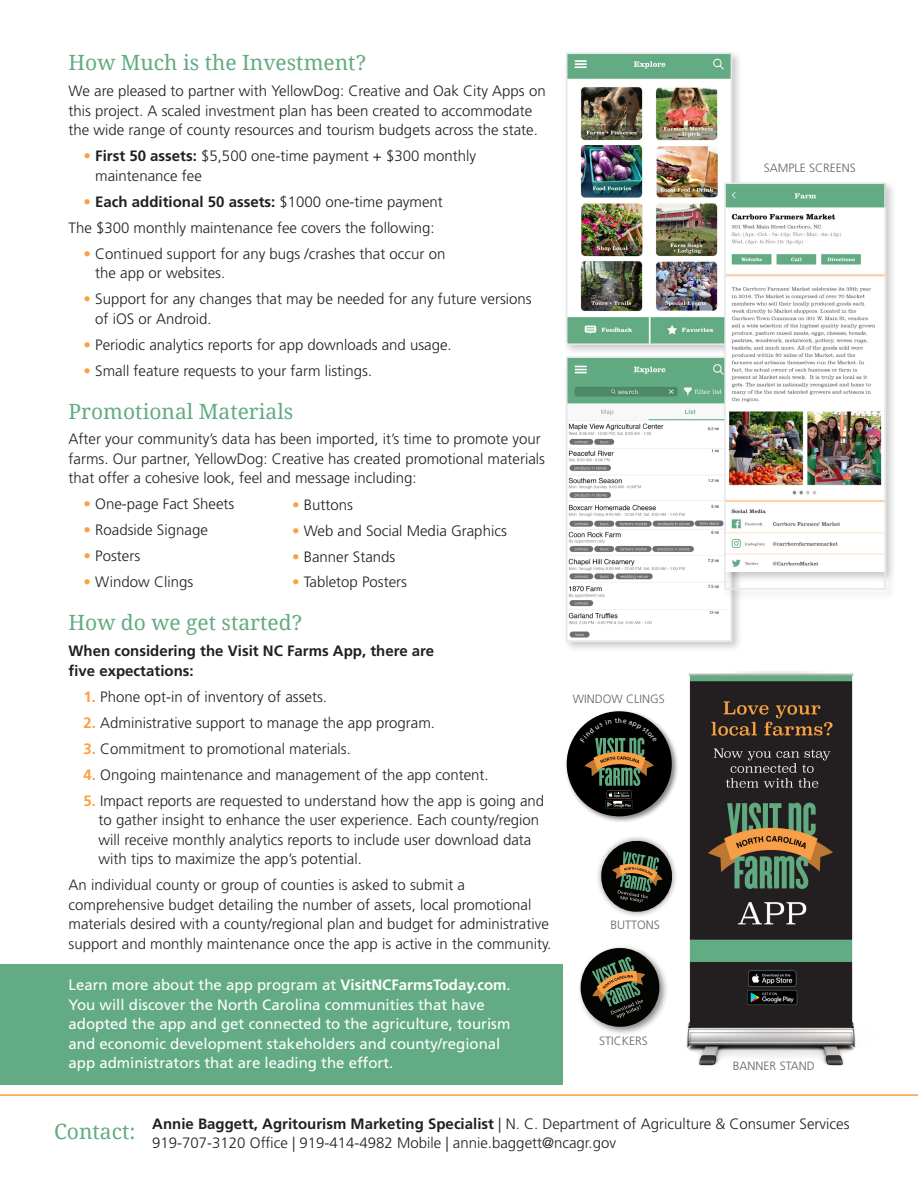
<style>
.page{position:relative;width:918px;height:1188px;background:#fff}
.page>*{position:absolute;margin:0;border:0;box-sizing:border-box;transform-origin:0 0}
.t1{font:21px "Droid Serif";color:#62ab82}
.t2{font:300 15px/19.5px "Frutiger LT Std";color:#231f20}
.t3{font:15px/19.5px "Frutiger LT Std";color:#fff}
.t4{font:700 15px/19.5px "Frutiger LT Std";color:#231f20}
.t5{font:300 12px "Frutiger LT Std";color:#636366}
.s1{color:#fda044}
.s2{font-weight:700}
.s3{font-weight:300;color:#fda044}
.s4{font-weight:300}
.s5{font-weight:700;color:#fda044}
</style>
<div class="page">
<div style="left:563px;top:50px;width:180px;height:305px;background:#353434;opacity:.25"></div>
<img style="left:569px;top:56px;width:160px;height:286px">
<div style="left:566px;top:53px;width:166px;height:292px;border:2px solid #e6e7e9"></div>
<div style="left:563px;top:354px;width:180px;height:298px;background:#353434;opacity:.25"></div>
<img style="left:569px;top:359px;width:160px;height:280px">
<div style="left:566px;top:356px;width:166px;height:286px;border:2px solid #e6e7e9"></div>
<img style="left:686px;top:671px;width:170px;height:395px">
<div style="left:577px;top:945px;width:92px;height:91px;background:#231f20;opacity:.55"></div>
<svg style="left:577px;top:945px;width:88px;height:87px"></svg>
<hr style="left:0;top:1094px;width:918px;height:2px;background:#f89f46">
<div style="left:0;top:964px;width:563px;height:121px;background:#62ab84"></div>
<svg style="left:598px;top:838px;width:77px;height:77px"></svg>
<div style="left:564px;top:709px;width:115px;height:114px;background:#231f20;opacity:.55"></div>
<div style="left:567px;top:711px;width:105px;height:105px;background:#000;border-radius:50%"></div>
<div style="left:722px;top:180px;width:174px;height:420px;background:#353434;opacity:.25"></div>
<img style="left:727px;top:186px;width:156px;height:386px">
<div style="left:724px;top:183px;width:162px;height:407px;border:2px solid #e6e7e9"></div>
<svg style="left:580px;top:718px;width:77px;height:91px"></svg>
<p class="t1" style="left:69px;top:48px;width:299px">How Much is the Investment?</p>
<p class="t2" style="left:69px;top:81px;width:479px">We are pleased to partner with YellowDog: Creative and Oak City Apps on this project. A scaled investment plan has been created to accommodate the wide range of county resources and tourism budgets across the state.</p>
<p class="t2" style="left:95px;top:146px;width:382px;text-indent:-12px"><span class="s1">•</span> <span class="s2">First 50 assets:</span> $5,500 one-time payment + $300 monthly maintenance fee</p>
<p class="t4" style="left:84px;top:192px;width:361px"><span class="s3">•</span> Each additional 50 assets: <span class="s4">$1000 one-time payment</span></p>
<p class="t2" style="left:69px;top:218px;width:367px">The $300 monthly maintenance fee covers the following:</p>
<p class="t2" style="left:95px;top:244px;width:352px;text-indent:-12px"><span class="s1">•</span> Continued support for any bugs /crashes that occur on the app or websites.</p>
<p class="t2" style="left:95px;top:289px;width:438px;text-indent:-12px"><span class="s1">•</span> Support for any changes that may be needed for any future versions of iOS or Android.</p>
<p class="t2" style="left:84px;top:335px;width:370px"><span class="s1">•</span> Periodic analytics reports for app downloads and usage.</p>
<p class="t2" style="left:84px;top:361px;width:290px"><span class="s1">•</span> Small feature requests to your farm listings.</p>
<p class="t1" style="left:69px;top:397px;width:226px">Promotional Materials</p>
<p class="t2" style="left:69px;top:430px;width:478px">After your community’s data has been imported, it’s time to promote your farms. Our partner, YellowDog: Creative has created promotional materials that offer a cohesive look, feel and message including:</p>
<p class="t2" style="left:84px;top:495px;width:152px"><span class="s1">•</span> One-page Fact Sheets</p>
<p class="t2" style="left:84px;top:521px;width:126px"><span class="s1">•</span> Roadside Signage</p>
<p class="t2" style="left:84px;top:547px;width:58px"><span class="s1">•</span> Posters</p>
<p class="t2" style="left:84px;top:573px;width:111px"><span class="s1">•</span> Window Clings</p>
<p class="t1" style="left:69px;top:608px;width:235px">How do we get started?</p>
<p class="t4" style="left:69px;top:642px;width:367px">When considering the Visit NC Farms App, there are five expectations:</p>
<p class="t2" style="left:84px;top:687px;width:245px"><span class="s5">1.</span> Phone opt-in of inventory of assets.</p>
<p class="t2" style="left:84px;top:713px;width:353px"><span class="s5">2.</span> Administrative support to manage the app program.</p>
<p class="t2" style="left:84px;top:739px;width:269px"><span class="s5">3.</span> Commitment to promotional materials.</p>
<p class="t2" style="left:84px;top:765px;width:407px"><span class="s5">4.</span> Ongoing maintenance and management of the app content.</p>
<p class="t2" style="left:99px;top:791px;width:447px;text-indent:-15px"><span class="s5">5.</span> Impact reports are requested to understand how the app is going and to gather insight to enhance the user experience. Each county/region will receive monthly analytics reports to include user download data with tips to maximize the app’s potential.</p>
<p class="t2" style="left:69px;top:876px;width:484px">An individual county or group of counties is asked to submit a comprehensive budget detailing the number of assets, local promotional materials desired with a county/regional plan and budget for administrative support and monthly maintenance once the app is active in the community.</p>
<p class="t3" style="left:69px;top:975px;width:444px">Learn more about the app program at <span class="s2">VisitNCFarmsToday.com</span>.<br>You will discover the North Carolina communities that have adopted the app and get connected to the agriculture, tourism and economic development stakeholders and county/regional app administrators that are leading the effort.</p>
<p class="t2" style="left:292px;top:495px;width:62px"><span class="s1">•</span> Buttons</p>
<p class="t2" style="left:292px;top:521px;width:216px"><span class="s1">•</span> Web and Social Media Graphics</p>
<p class="t2" style="left:292px;top:547px;width:105px"><span class="s1">•</span> Banner Stands</p>
<p class="t2" style="left:292px;top:573px;width:117px"><span class="s1">•</span> Tabletop Posters</p>
<p class="t5" style="left:573px;top:692px;width:93px">WINDOW CLINGS</p>
<p class="t5" style="left:611px;top:918px;width:51px">BUTTONS</p>
<p class="t5" style="left:599px;top:1034px;width:50px">STICKERS</p>
<p class="t5" style="left:764px;top:161px;width:94px">SAMPLE SCREENS</p>
<p class="t5" style="left:733px;top:1060px;width:83px">BANNER STAND</p>
<p class="t1" style="left:54px;top:1117px;width:83px">Contact:</p>
<p class="t2" style="left:152px;top:1114px;width:699px"><span class="s2">Annie Baggett, Agritourism Marketing Specialist</span> | N. C. Department of Agriculture &amp; Consumer Services<br>919-707-3120 Office | 919-414-4982 Mobile | annie.baggett@ncagr.gov</p>
</div>
